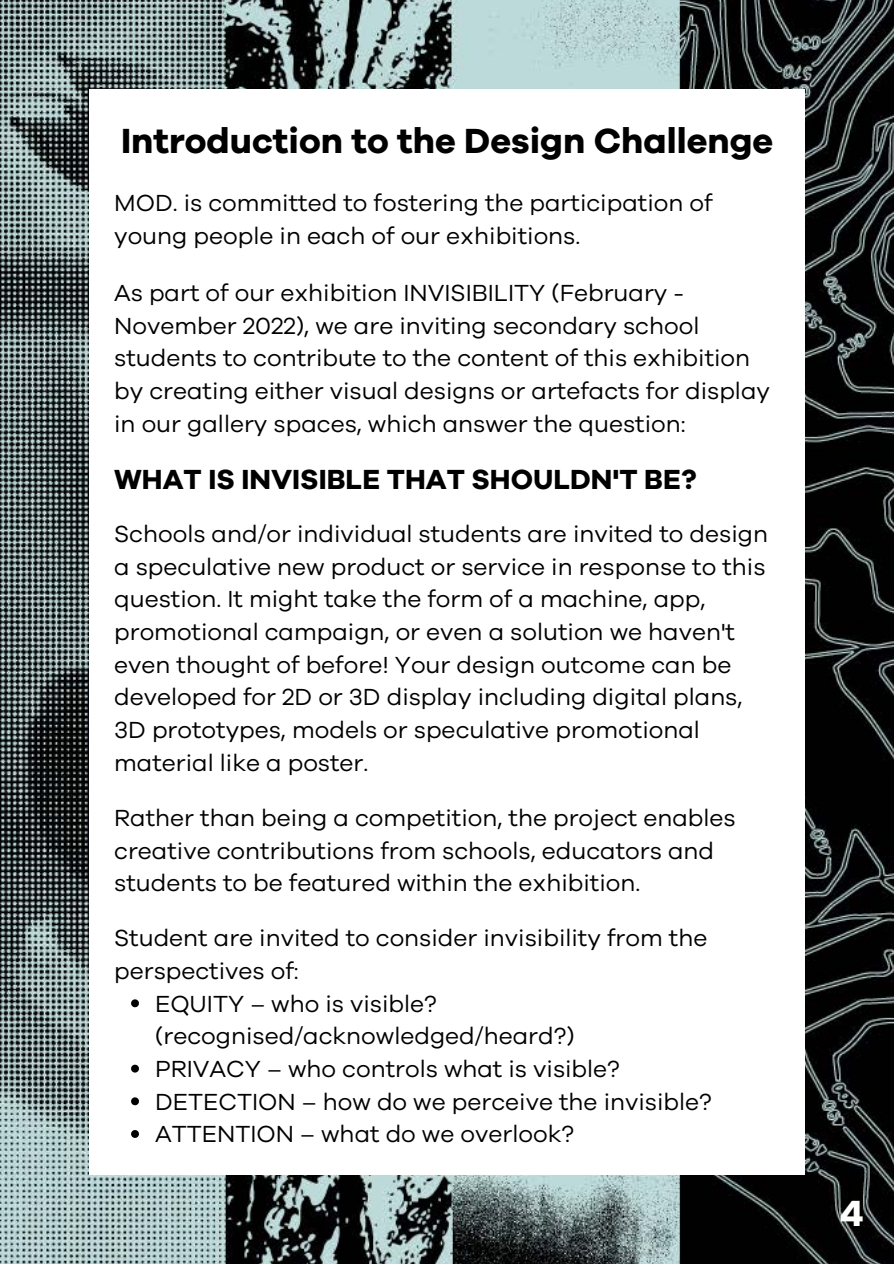
<style>
.page{position:relative;width:894px;height:1264px;background:#fff}
.page>*{position:absolute;margin:0;border:0;box-sizing:border-box;transform-origin:0 0}
.t1{font:700 37.5px "Galano Grotesque";color:#fffffe}
.t2{font:700 36px "Galano Grotesque";color:#000}
.t3{font:700 28.5px "Galano Grotesque";color:#000}
.t4{font:24px/32.7px "Galano Grotesque";color:#000}
</style>
<div class="page">
<img style="left:0;top:0;width:893px;height:1263px">
<div style="left:89px;top:89px;width:715px;height:1086px;background:#fff"></div>
<svg style="left:131px;top:999px;width:8px;height:8px"></svg>
<svg style="left:131px;top:1064px;width:8px;height:8px"></svg>
<svg style="left:131px;top:1097px;width:8px;height:8px"></svg>
<svg style="left:131px;top:1130px;width:8px;height:7px"></svg>
<p class="t2" style="left:121px;top:119px;width:653px">Introduction to the Design Challenge</p>
<p class="t4" style="left:114px;top:187px;width:599px">MOD. is committed to fostering the participation of young people in each of our exhibitions.</p>
<p class="t4" style="left:114px;top:277px;width:657px">As part of our exhibition INVISIBILITY (February - November 2022), we are inviting secondary school students to contribute to the content of this exhibition by creating either visual designs or artefacts for display in our gallery spaces, which answer the question:</p>
<p class="t3" style="left:114px;top:462px;width:583px">WHAT IS INVISIBLE THAT SHOULDN'T BE?</p>
<p class="t4" style="left:114px;top:518px;width:655px">Schools and/or individual students are invited to design a speculative new product or service in response to this question. It might take the form of a machine, app, promotional campaign, or even a solution we haven't even thought of before! Your design outcome can be developed for 2D or 3D display including digital plans, 3D prototypes, models or speculative promotional material like a poster.</p>
<p class="t4" style="left:114px;top:801px;width:623px">Rather than being a competition, the project enables creative contributions from schools, educators and students to be featured within the exhibition.</p>
<p class="t4" style="left:114px;top:922px;width:594px">Student are invited to consider invisibility from the perspectives of:</p>
<p class="t4" style="left:155px;top:987px;width:421px">EQUITY – who is visible? (recognised/acknowledged/heard?)</p>
<p class="t4" style="left:155px;top:1052px;width:466px">PRIVACY – who controls what is visible?</p>
<p class="t4" style="left:155px;top:1085px;width:558px">DETECTION – how do we perceive the invisible?</p>
<p class="t4" style="left:155px;top:1118px;width:420px">ATTENTION – what do we overlook?</p>
<p class="t1" style="left:839px;top:1189px;width:25px">4</p>
</div>
